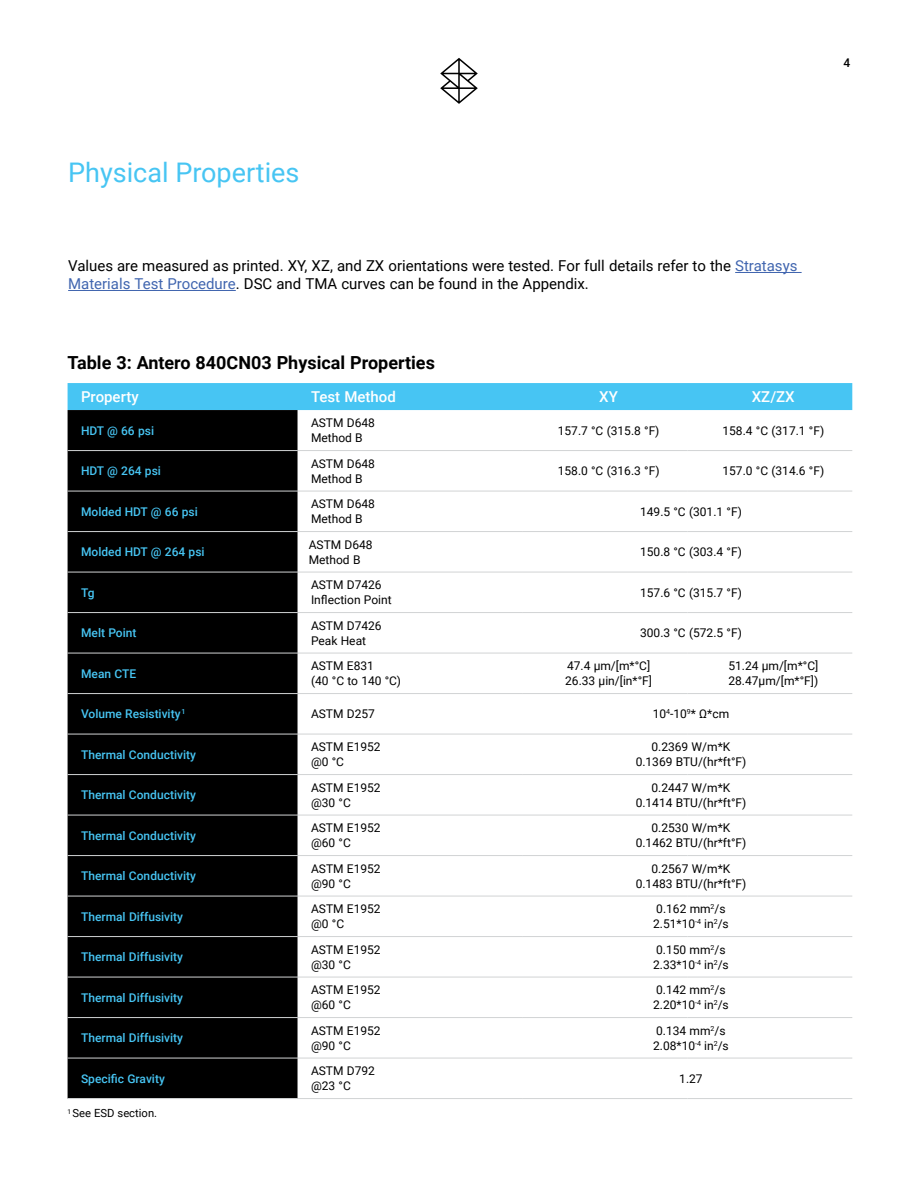
<style>
.page{position:relative;width:918px;height:1188px;background:#fff}
.page>*{position:absolute;margin:0;border:0;box-sizing:border-box;transform-origin:0 0}
.t1{font:27px "Roboto";color:#47c5f3}
.t2{font:700 18px "Roboto";color:#000}
.t3{font:15px/18px "Roboto";color:#000}
.t4{font:500 15px "Roboto";color:#fff}
.t5{font:12px/15px "Roboto";color:#000}
.t6{font:500 12px "Roboto";color:#47c5f3}
.t7{font:500 12px "Roboto";color:#000}
.t8{font:11.25px "Roboto";color:#000}
.s1{color:#4065af}
</style>
<div class="page">
<svg style="left:440px;top:58px;width:38px;height:46px"></svg>
<hr style="left:735px;top:272px;width:67px;height:1px;background:#4065af">
<hr style="left:68px;top:290px;width:168px;height:1px;background:#4065af">
<div style="left:68px;top:383px;width:784px;height:27px;background:#47c5f3"></div>
<div style="left:68px;top:410px;width:230px;height:688px;background:#000"></div>
<hr style="left:68px;top:450px;width:230px;height:1px;background:#d1d3d4">
<hr style="left:298px;top:450px;width:225px;height:1px;background:#d1d3d4">
<hr style="left:523px;top:450px;width:165px;height:1px;background:#d1d3d4">
<hr style="left:688px;top:450px;width:164px;height:1px;background:#d1d3d4">
<hr style="left:68px;top:491px;width:230px;height:1px;background:#d1d3d4">
<hr style="left:298px;top:491px;width:225px;height:1px;background:#d1d3d4">
<hr style="left:523px;top:491px;width:165px;height:1px;background:#d1d3d4">
<hr style="left:688px;top:491px;width:164px;height:1px;background:#d1d3d4">
<hr style="left:68px;top:531px;width:230px;height:1px;background:#d1d3d4">
<hr style="left:298px;top:531px;width:225px;height:1px;background:#d1d3d4">
<hr style="left:523px;top:531px;width:165px;height:1px;background:#d1d3d4">
<hr style="left:688px;top:531px;width:164px;height:1px;background:#d1d3d4">
<hr style="left:68px;top:572px;width:230px;height:1px;background:#d1d3d4">
<hr style="left:298px;top:572px;width:225px;height:1px;background:#d1d3d4">
<hr style="left:68px;top:612px;width:230px;height:1px;background:#d1d3d4">
<hr style="left:298px;top:612px;width:225px;height:1px;background:#d1d3d4">
<hr style="left:523px;top:572px;width:165px;height:1px;background:#d1d3d4">
<hr style="left:688px;top:572px;width:164px;height:1px;background:#d1d3d4">
<hr style="left:523px;top:612px;width:165px;height:1px;background:#d1d3d4">
<hr style="left:688px;top:612px;width:164px;height:1px;background:#d1d3d4">
<hr style="left:68px;top:653px;width:230px;height:1px;background:#d1d3d4">
<hr style="left:298px;top:653px;width:225px;height:1px;background:#d1d3d4">
<hr style="left:523px;top:653px;width:165px;height:1px;background:#d1d3d4">
<hr style="left:688px;top:653px;width:164px;height:1px;background:#d1d3d4">
<hr style="left:68px;top:693px;width:230px;height:1px;background:#d1d3d4">
<hr style="left:298px;top:693px;width:225px;height:1px;background:#d1d3d4">
<hr style="left:68px;top:734px;width:230px;height:1px;background:#d1d3d4">
<hr style="left:298px;top:734px;width:225px;height:1px;background:#d1d3d4">
<hr style="left:523px;top:693px;width:165px;height:1px;background:#d1d3d4">
<hr style="left:523px;top:734px;width:165px;height:1px;background:#d1d3d4">
<hr style="left:688px;top:734px;width:164px;height:1px;background:#d1d3d4">
<hr style="left:688px;top:693px;width:164px;height:1px;background:#d1d3d4">
<hr style="left:68px;top:774px;width:230px;height:1px;background:#d1d3d4">
<hr style="left:298px;top:774px;width:225px;height:1px;background:#d1d3d4">
<hr style="left:523px;top:774px;width:165px;height:1px;background:#d1d3d4">
<hr style="left:688px;top:774px;width:164px;height:1px;background:#d1d3d4">
<hr style="left:68px;top:815px;width:230px;height:1px;background:#d1d3d4">
<hr style="left:298px;top:815px;width:225px;height:1px;background:#d1d3d4">
<hr style="left:68px;top:855px;width:230px;height:1px;background:#d1d3d4">
<hr style="left:298px;top:855px;width:225px;height:1px;background:#d1d3d4">
<hr style="left:68px;top:896px;width:230px;height:1px;background:#d1d3d4">
<hr style="left:298px;top:896px;width:225px;height:1px;background:#d1d3d4">
<hr style="left:68px;top:936px;width:230px;height:1px;background:#d1d3d4">
<hr style="left:298px;top:936px;width:225px;height:1px;background:#d1d3d4">
<hr style="left:68px;top:977px;width:230px;height:1px;background:#d1d3d4">
<hr style="left:298px;top:977px;width:225px;height:1px;background:#d1d3d4">
<hr style="left:68px;top:1017px;width:230px;height:1px;background:#d1d3d4">
<hr style="left:298px;top:1017px;width:225px;height:1px;background:#d1d3d4">
<hr style="left:68px;top:1058px;width:230px;height:1px;background:#d1d3d4">
<hr style="left:298px;top:1058px;width:225px;height:1px;background:#d1d3d4">
<hr style="left:68px;top:1098px;width:230px;height:1px;background:#d1d3d4">
<hr style="left:298px;top:1098px;width:225px;height:1px;background:#d1d3d4">
<hr style="left:523px;top:815px;width:165px;height:1px;background:#d1d3d4">
<hr style="left:688px;top:815px;width:164px;height:1px;background:#d1d3d4">
<hr style="left:523px;top:855px;width:165px;height:1px;background:#d1d3d4">
<hr style="left:688px;top:855px;width:164px;height:1px;background:#d1d3d4">
<hr style="left:523px;top:896px;width:165px;height:1px;background:#d1d3d4">
<hr style="left:688px;top:896px;width:164px;height:1px;background:#d1d3d4">
<hr style="left:523px;top:936px;width:165px;height:1px;background:#d1d3d4">
<hr style="left:688px;top:936px;width:164px;height:1px;background:#d1d3d4">
<hr style="left:523px;top:977px;width:165px;height:1px;background:#d1d3d4">
<hr style="left:688px;top:977px;width:164px;height:1px;background:#d1d3d4">
<hr style="left:523px;top:1017px;width:165px;height:1px;background:#d1d3d4">
<hr style="left:688px;top:1017px;width:164px;height:1px;background:#d1d3d4">
<hr style="left:523px;top:1058px;width:165px;height:1px;background:#d1d3d4">
<hr style="left:688px;top:1058px;width:164px;height:1px;background:#d1d3d4">
<hr style="left:523px;top:1098px;width:165px;height:1px;background:#d1d3d4">
<hr style="left:688px;top:1098px;width:164px;height:1px;background:#d1d3d4">
<p class="t7" style="left:843px;top:55px;width:8px">4</p>
<h1 class="t1" style="left:68px;top:154px;width:233px">Physical Properties</h1>
<p class="t3" style="left:68px;top:256px;width:731px">Values are measured as printed. XY, XZ, and ZX orientations were tested. For full details refer to the <span class="s1">Stratasys<br>Materials Test Procedure</span>. DSC and TMA curves can be found in the Appendix.</p>
<h2 class="t2" style="left:68px;top:350px;width:369px">Table 3: Antero 840CN03 Physical Properties</h2>
<p class="t4" style="left:81px;top:386px;width:59px">Property</p>
<p class="t4" style="left:311px;top:386px;width:86px">Test Method</p>
<p class="t4" style="left:599px;top:386px;width:20px">XY</p>
<p class="t4" style="left:752px;top:386px;width:44px">XZ/ZX</p>
<p class="t6" style="left:81px;top:422px;width:75px">HDT @ 66 psi</p>
<p class="t5" style="left:311px;top:415px;width:65px">ASTM D648<br>Method B</p>
<p class="t5" style="left:558px;top:423px;width:103px">157.7 °C (315.8 °F)</p>
<p class="t5" style="left:722px;top:423px;width:103px">158.4 °C (317.1 °F)</p>
<p class="t6" style="left:81px;top:463px;width:81px">HDT @ 264 psi</p>
<p class="t5" style="left:311px;top:456px;width:65px">ASTM D648<br>Method B</p>
<p class="t5" style="left:558px;top:463px;width:103px">158.0 °C (316.3 °F)</p>
<p class="t5" style="left:722px;top:463px;width:103px">157.0 °C (314.6 °F)</p>
<p class="t6" style="left:81px;top:503px;width:118px">Molded HDT @ 66 psi</p>
<p class="t5" style="left:311px;top:496px;width:65px">ASTM D648<br>Method B</p>
<p class="t5" style="left:640px;top:504px;width:103px">149.5 °C (301.1 °F)</p>
<p class="t6" style="left:81px;top:544px;width:125px">Molded HDT @ 264 psi</p>
<p class="t5" style="left:309px;top:537px;width:65px">ASTM D648<br>Method B</p>
<p class="t5" style="left:640px;top:544px;width:103px">150.8 °C (303.4 °F)</p>
<p class="t6" style="left:81px;top:584px;width:15px">Tg</p>
<p class="t5" style="left:311px;top:577px;width:82px">ASTM D7426<br>Inflection Point</p>
<p class="t5" style="left:640px;top:585px;width:103px">157.6 °C (315.7 °F)</p>
<p class="t6" style="left:81px;top:625px;width:57px">Melt Point</p>
<p class="t5" style="left:311px;top:618px;width:72px">ASTM D7426<br>Peak Heat</p>
<p class="t5" style="left:640px;top:625px;width:103px">300.3 °C (572.5 °F)</p>
<p class="t6" style="left:81px;top:665px;width:57px">Mean CTE</p>
<p class="t5" style="left:311px;top:658px;width:92px">ASTM E831<br>(40 °C to 140 °C)</p>
<p class="t5" style="left:565px;top:658px;width:88px">47.4 µm/[m*°C]<br>26.33 µin/[in*°F]</p>
<p class="t5" style="left:728px;top:658px;width:91px">51.24 µm/[m*°C]<br>28.47µm/[m*°F])</p>
<p class="t6" style="left:81px;top:706px;width:106px">Volume Resistivity <sup>1</sup></p>
<p class="t5" style="left:311px;top:706px;width:65px">ASTM D257</p>
<p class="t5" style="left:653px;top:706px;width:78px">10<sup>4</sup>-10<sup>9</sup>* Ω*cm</p>
<p class="t6" style="left:81px;top:746px;width:116px">Thermal Conductivity</p>
<p class="t5" style="left:311px;top:739px;width:71px">ASTM E1952 @0 °C</p>
<p class="t5" style="left:636px;top:739px;width:112px;text-align:center">0.2369 W/m*K<br>0.1369 BTU/(hr*ft°F)</p>
<p class="t6" style="left:81px;top:787px;width:116px">Thermal Conductivity</p>
<p class="t5" style="left:311px;top:780px;width:71px">ASTM E1952 @30 °C</p>
<p class="t5" style="left:636px;top:780px;width:112px;text-align:center">0.2447 W/m*K<br>0.1414 BTU/(hr*ft°F)</p>
<p class="t6" style="left:81px;top:827px;width:116px">Thermal Conductivity</p>
<p class="t5" style="left:311px;top:820px;width:71px">ASTM E1952 @60 °C</p>
<p class="t5" style="left:636px;top:820px;width:112px;text-align:center">0.2530 W/m*K<br>0.1462 BTU/(hr*ft°F)</p>
<p class="t6" style="left:81px;top:868px;width:116px">Thermal Conductivity</p>
<p class="t5" style="left:311px;top:861px;width:71px">ASTM E1952 @90 °C</p>
<p class="t5" style="left:636px;top:861px;width:112px;text-align:center">0.2567 W/m*K<br>0.1483 BTU/(hr*ft°F)</p>
<p class="t6" style="left:81px;top:908px;width:104px">Thermal Diffusivity</p>
<p class="t5" style="left:311px;top:901px;width:71px">ASTM E1952 @0 °C</p>
<p class="t5" style="left:653px;top:901px;width:77px">0.162 mm<sup>2</sup>/s<br>2.51*10<sup>-4</sup> in<sup>2</sup>/s</p>
<p class="t6" style="left:81px;top:949px;width:104px">Thermal Diffusivity</p>
<p class="t5" style="left:311px;top:942px;width:71px">ASTM E1952 @30 °C</p>
<p class="t5" style="left:653px;top:942px;width:77px">0.150 mm<sup>2</sup>/s<br>2.33*10<sup>-4</sup> in<sup>2</sup>/s</p>
<p class="t6" style="left:81px;top:989px;width:104px">Thermal Diffusivity</p>
<p class="t5" style="left:311px;top:982px;width:71px">ASTM E1952 @60 °C</p>
<p class="t5" style="left:653px;top:982px;width:77px">0.142 mm<sup>2</sup>/s<br>2.20*10<sup>-4</sup> in<sup>2</sup>/s</p>
<p class="t6" style="left:81px;top:1030px;width:104px">Thermal Diffusivity</p>
<p class="t5" style="left:311px;top:1023px;width:71px">ASTM E1952 @90 °C</p>
<p class="t5" style="left:653px;top:1023px;width:77px">0.134 mm<sup>2</sup>/s<br>2.08*10<sup>-4</sup> in<sup>2</sup>/s</p>
<p class="t6" style="left:81px;top:1070px;width:85px">Specific Gravity</p>
<p class="t5" style="left:311px;top:1063px;width:65px">ASTM D792 @23 °C</p>
<p class="t5" style="left:679px;top:1071px;width:25px">1.27</p>
<p class="t8" style="left:68px;top:1105px;width:91px"><sup>1</sup> See ESD section.</p>
</div>
